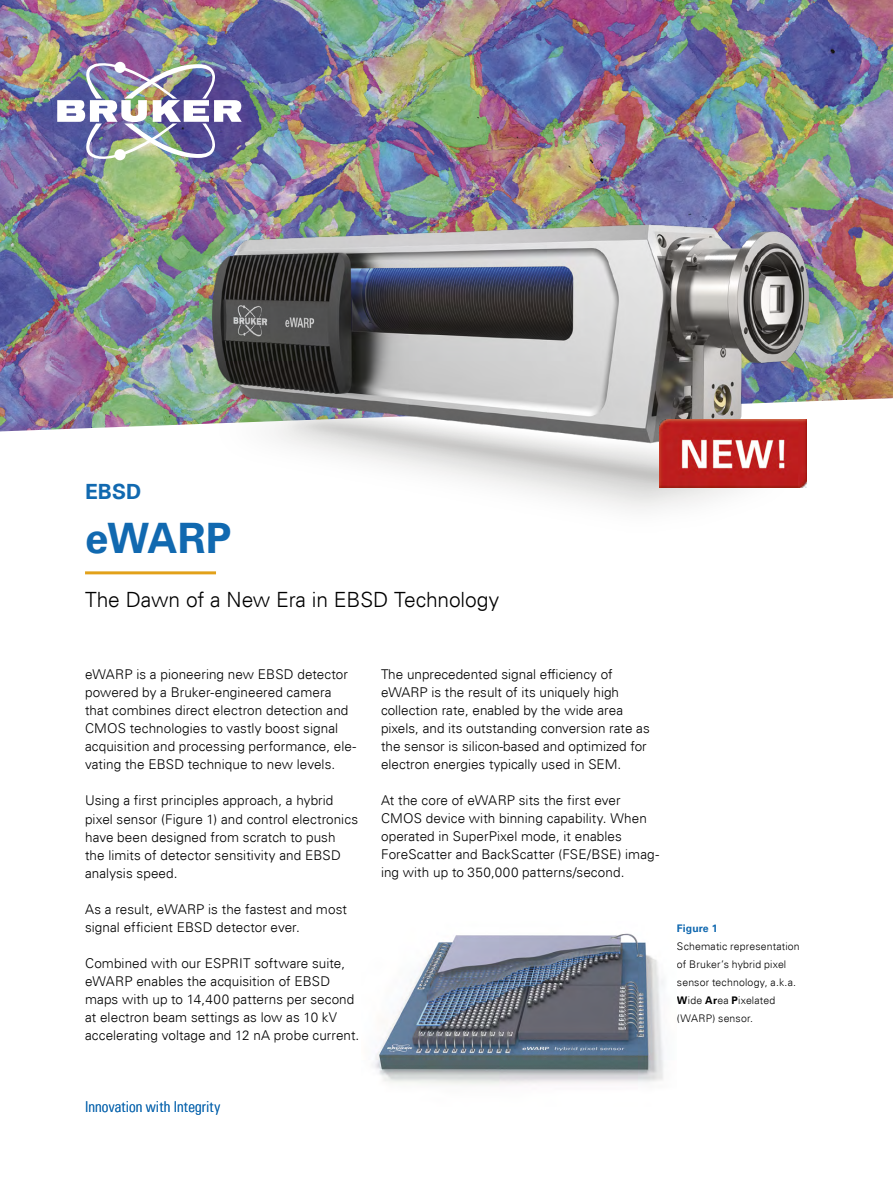
<style>
.page{position:relative;width:893px;height:1187px;background:#fff}
.page>*{position:absolute;margin:0;border:0;box-sizing:border-box;transform-origin:0 0}
.t1{font:700 42px "Univers LT Std";letter-spacing:-.015em;color:#1169b0}
.t2{font:300 21px "Univers LT Std";letter-spacing:-.005em;color:#000}
.t3{font:700 21px "Univers LT Std";color:#1169b0}
.t4{font:300 condensed 15px "Univers LT Std";letter-spacing:.01em;color:#1169b0}
.t5{font:300 13.5px/18px "Univers LT Std";letter-spacing:.005em;color:#000}
.t6{font:300 10.5px/18px "Univers LT Std";letter-spacing:.015em;color:#000}
.t7{font:700 10.5px "Univers LT Std";letter-spacing:.01em;color:#1169b0}
.s1{font-weight:700}
</style>
<div class="page">
<img style="left:0;top:0;width:893px;height:431px">
<img style="left:374px;top:933px;width:290px;height:152px">
<img style="left:133px;top:85px;width:757px;height:425px">
<img style="left:659px;top:420px;width:147px;height:67px">
<hr style="left:85px;top:571px;width:131px;height:3px;background:#e2a11a">
<img style="left:57px;top:62px;width:185px;height:98px">
<h2 class="t3" style="left:85px;top:479px;width:58px">EBSD</h2>
<h1 class="t1" style="left:85px;top:514px;width:148px">eWARP</h1>
<h2 class="t2" style="left:85px;top:587px;width:416px">The Dawn of a New Era in EBSD Technology</h2>
<p class="t5" style="left:85px;top:665px;width:273px">eWARP is a pioneering new EBSD detector powered by a Bruker-engineered camera that combines direct electron detection and CMOS technologies to vastly boost signal acquisition and processing performance, ele&shy;vating the EBSD technique to new levels.</p>
<p class="t5" style="left:85px;top:791px;width:275px">Using a first principles approach, a hybrid pixel sensor (Figure 1) and control electronics have been designed from scratch to push the limits of detector sensitivity and EBSD analysis speed.</p>
<p class="t5" style="left:85px;top:899px;width:263px">As a result, eWARP is the fastest and most signal efficient EBSD detector ever.</p>
<p class="t5" style="left:85px;top:953px;width:276px">Combined with our ESPRIT software suite, eWARP enables the acquisition of EBSD maps with up to 14,400 patterns per second at electron beam settings as low as 10 kV accelerating voltage and 12 nA probe current.</p>
<p class="t5" style="left:381px;top:665px;width:270px">The unprecedented signal efficiency of eWARP is the result of its uniquely high collection rate, enabled by the wide area pixels, and its outstanding conversion rate as the sensor is silicon-based and optimized for electron energies typically used in SEM.</p>
<p class="t5" style="left:381px;top:791px;width:280px">At the core of eWARP sits the first ever CMOS device with binning capability. When operated in SuperPixel mode, it enables ForeScatter and BackScatter (FSE/BSE) imag&shy;ing with up to 350,000 patterns/second.</p>
<p class="t7" style="left:677px;top:921px;width:42px">Figure 1</p>
<p class="t6" style="left:677px;top:936px;width:124px">Schematic representation of Bruker’s hybrid pixel sensor technology, a.k.a.<br><span class="s1">W</span>ide <span class="s1">Ar</span>ea <span class="s1">P</span>ixelated (WARP) sensor.</p>
<p class="t4" style="left:85px;top:1097px;width:137px">Innovation with Integrity</p>
</div>
